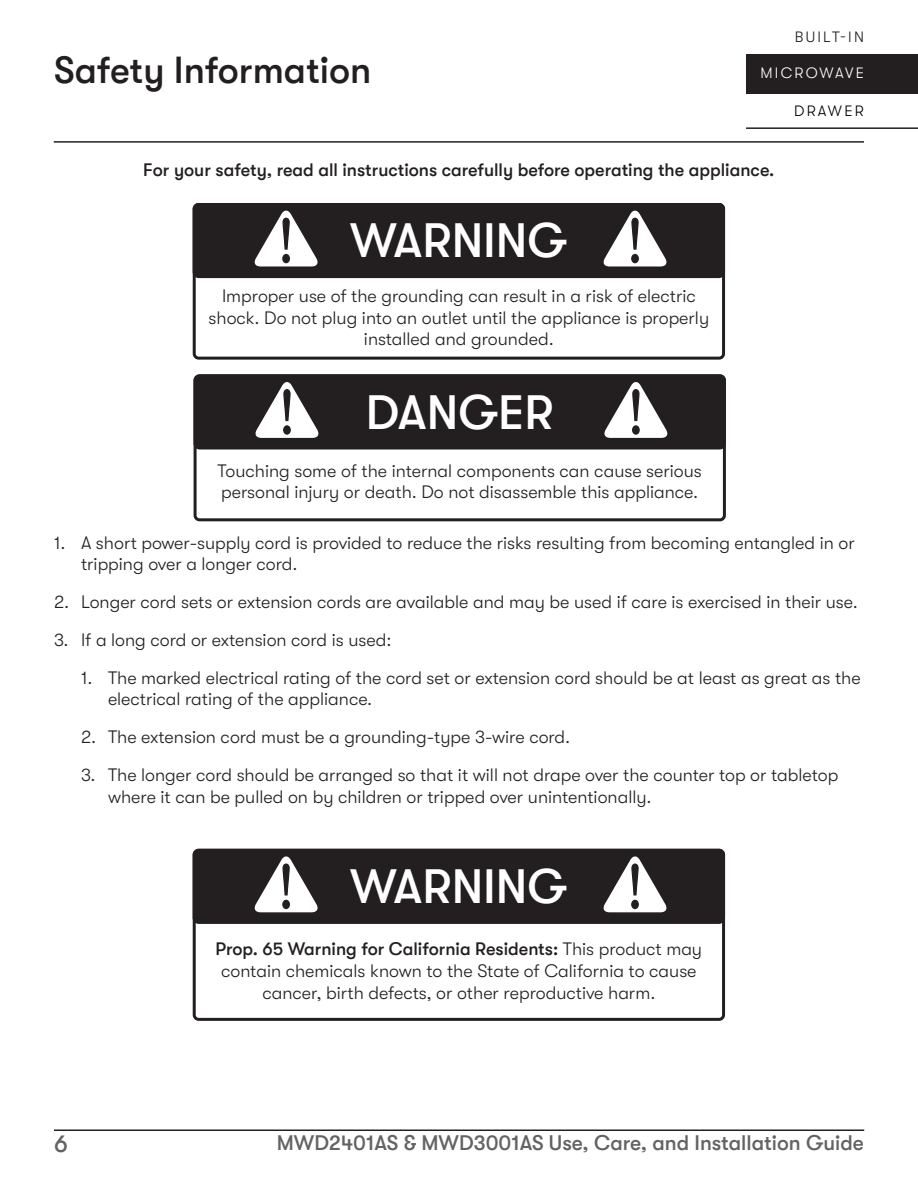
<style>
.page{position:relative;width:918px;height:1188px;background:#fff}
.page>*{position:absolute;margin:0;border:0;box-sizing:border-box;transform-origin:0 0}
.t1{font:500 48px "GT Walsheim";color:#fff}
.t2{font:500 37.5px "GT Walsheim";color:#231f20}
.t3{font:500 24px "GT Walsheim";color:#636366}
.t4{font:500 21px "GT Walsheim";color:#636366}
.t5{font:300 18px/21.6px "GT Walsheim";color:#231f20}
.t6{font:500 18px "GT Walsheim";color:#231f20}
.t7{font:300 15px "GT Walsheim";letter-spacing:.15em;color:#fff}
.t8{font:300 15px "GT Walsheim";letter-spacing:.15em;color:#231f20}
.t9{font:300 15px "GT Walsheim";letter-spacing:.15em;color:#000}
.s1{font-weight:500}
</style>
<div class="page">
<div style="left:746px;top:54px;width:172px;height:40px;background:#231f20"></div>
<hr style="left:746px;top:127px;width:172px;height:2px;background:#231f20">
<hr style="left:54px;top:141px;width:810px;height:2px;background:#231f20">
<hr style="left:54px;top:1130px;width:810px;height:1px;background:#231f20">
<div style="left:193px;top:849px;width:532px;height:75px;background:#231f20;border-radius:6px"></div>
<svg style="left:254px;top:856px;width:64px;height:57px"></svg>
<svg style="left:603px;top:856px;width:64px;height:57px"></svg>
<div style="left:193px;top:849px;width:532px;height:172px;border:3px solid #231f20;border-radius:4px"></div>
<div style="left:194px;top:374px;width:532px;height:76px;background:#231f20;border-radius:6px"></div>
<svg style="left:255px;top:382px;width:64px;height:56px"></svg>
<svg style="left:604px;top:382px;width:64px;height:56px"></svg>
<div style="left:194px;top:374px;width:532px;height:147px;border:3px solid #231f20;border-radius:4px"></div>
<div style="left:193px;top:203px;width:532px;height:75px;background:#231f20;border-radius:6px"></div>
<svg style="left:254px;top:210px;width:64px;height:57px"></svg>
<svg style="left:603px;top:210px;width:64px;height:57px"></svg>
<div style="left:193px;top:203px;width:532px;height:157px;border:3px solid #231f20;border-radius:4px"></div>
<h2 class="t2" style="left:54px;top:49px;width:319px">Safety Information</h2>
<p class="t8" style="left:795px;top:28px;width:71px">BUILT-IN</p>
<p class="t7" style="left:760px;top:64px;width:105px">MICROWAVE</p>
<p class="t9" style="left:794px;top:102px;width:71px">DRAWER</p>
<p class="t6" style="left:143px;top:159px;width:633px">For your safety, read all instructions carefully before operating the appliance.</p>
<h1 class="t1" style="left:350px;top:214px;width:219px">WARNING</h1>
<p class="t5" style="left:209px;top:285px;width:502px;text-align:center">Improper use of the grounding can result in a risk of electric shock. Do not plug into an outlet until the appliance is properly installed and grounded.</p>
<h1 class="t1" style="left:366px;top:385px;width:189px">DANGER</h1>
<p class="t5" style="left:218px;top:460px;width:486px">Touching some of the internal components can cause serious personal injury or death. Do not disassemble this appliance.</p>
<p class="t5" style="left:81px;top:532px;width:775px;text-indent:-27px">1. A short power-supply cord is provided to reduce the risks resulting from becoming entangled in or tripping over a longer cord.</p>
<p class="t5" style="left:54px;top:591px;width:805px">2. Longer cord sets or extension cords are available and may be used if care is exercised in their use.</p>
<p class="t5" style="left:54px;top:629px;width:339px">3. If a long cord or extension cord is used:</p>
<p class="t5" style="left:108px;top:667px;width:754px;text-indent:-27px">1. The marked electrical rating of the cord set or extension cord should be at least as great as the electrical rating of the appliance.</p>
<p class="t5" style="left:81px;top:726px;width:491px">2. The extension cord must be a grounding-type 3-wire cord.</p>
<p class="t5" style="left:108px;top:764px;width:732px;text-indent:-27px">3. The longer cord should be arranged so that it will not drape over the counter top or tabletop where it can be pulled on by children or tripped over unintentionally.</p>
<h1 class="t1" style="left:350px;top:860px;width:219px">WARNING</h1>
<p class="t5" style="left:216px;top:939px;width:488px;text-align:center"><span class="s1">Prop. 65 Warning for California Residents:</span> This product may contain chemicals known to the State of California to cause cancer, birth defects, or other reproductive harm.</p>
<h3 class="t3" style="left:54px;top:1131px;width:15px">6</h3>
<p class="t4" style="left:277px;top:1131px;width:589px">MWD2401AS &amp; MWD3001AS Use, Care, and Installation Guide</p>
</div>
